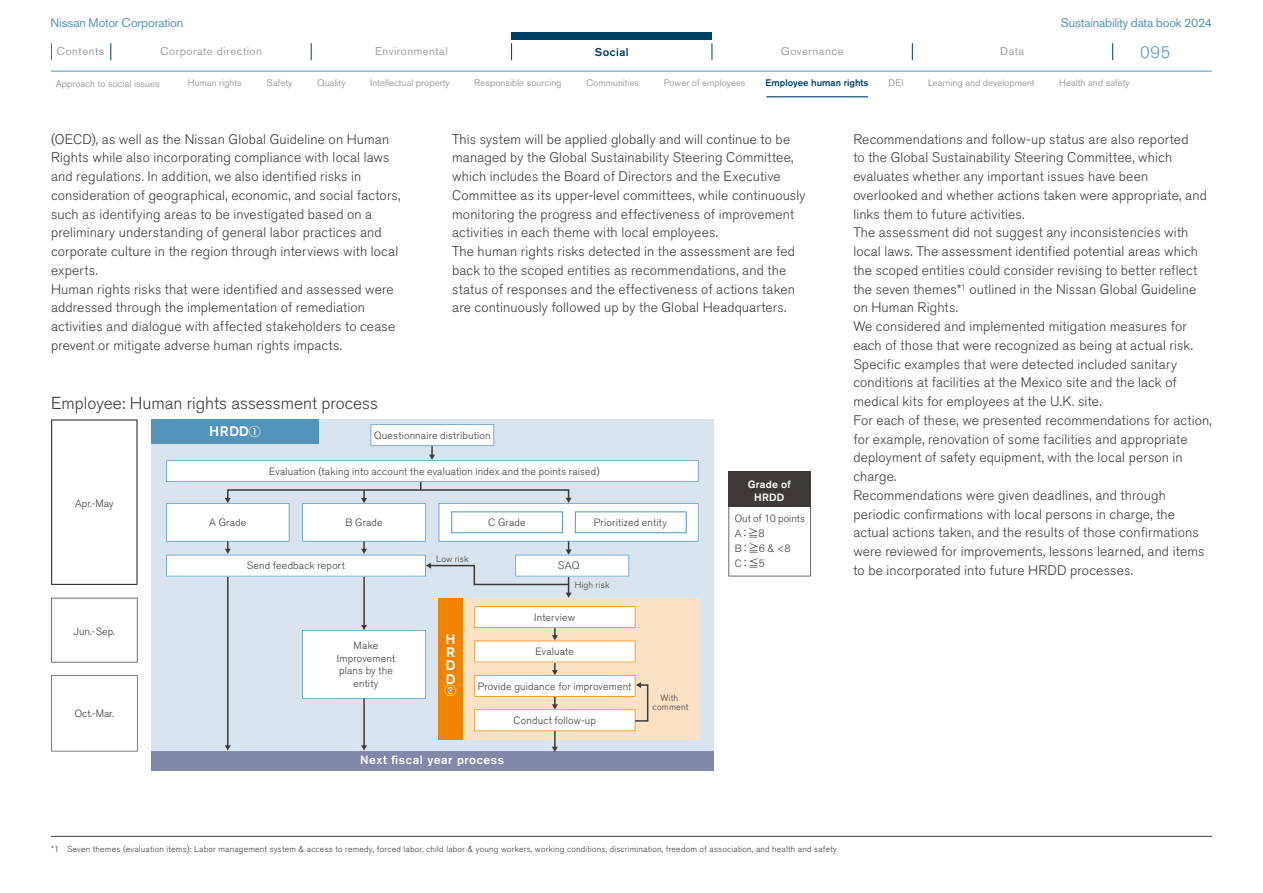
<style>
.page{position:relative;width:1263px;height:893px;background:#fff}
.page>*{position:absolute;margin:0;border:0;box-sizing:border-box;transform-origin:0 0}
.t1{font:300 17.25px "Nissan Pro";color:#3e3a39}
.t2{font:300 16.5px "Nissan Pro";color:#5394bd}
.t3{font:300 13.8px/18.8px "Nissan Pro";letter-spacing:.01em;color:#3e3a39}
.t4{font:500 13.8px/13.2px "Nissan Pro";color:#fff;text-align:justify}
.t5{font:12.45px "Nissan Pro";letter-spacing:-.015em;color:#5795bb}
.t6{font:500 12px "Nissan Pro";letter-spacing:.05em;color:#fff}
.t7{font:500 12px "Shin Go Pro";color:#fff}
.t8{font:11.25px "Nissan Pro";letter-spacing:.045em;color:#9fa0a0}
.t9{font:500 11.25px "Nissan Pro";letter-spacing:.045em;color:#003f66}
.t10{font:300 10.8px "Nissan Pro";color:#3e3a39}
.t11{font:300 10.5px/12.6px "Nissan Pro";letter-spacing:.015em;color:#3e3a39;text-align:center}
.t12{font:500 10.5px/13.5px "Nissan Pro";letter-spacing:.025em;color:#fff;text-align:center}
.t13{font:10.5px/15px "Koz Go Pr 6 N";color:#3e3a39}
.t14{font:9.45px "Nissan Pro";color:#9fa0a0}
.t15{font:500 9.45px "Nissan Pro";color:#003f66}
.t16{font:300 9px/9px "Nissan Pro";letter-spacing:.02em;color:#3e3a39;text-align:center}
.t17{font:300 8.7px "Nissan Pro";letter-spacing:.02em;color:#3c3c3c}
.t18{font:300 8.1px "Nissan Pro";color:#3e3a39}
.s1{font-size:13.8px}
.s2{font-family:"Nissan Pro";font-weight:300}
.s3{font-family:"Koz Go Pr 6 N";font-weight:400}
</style>
<div class="page">
<hr style="left:51px;top:836px;width:1161px;height:1px;background:#3e3a39">
<div style="left:512px;top:32px;width:200px;height:8px;background:#003f66"></div>
<svg style="left:111px;top:43px;width:1px;height:17px"></svg>
<svg style="left:51px;top:43px;width:1px;height:17px"></svg>
<svg style="left:311px;top:43px;width:1px;height:17px"></svg>
<svg style="left:511px;top:43px;width:1px;height:17px"></svg>
<svg style="left:712px;top:43px;width:1px;height:17px"></svg>
<svg style="left:912px;top:43px;width:1px;height:17px"></svg>
<svg style="left:1112px;top:43px;width:1px;height:17px"></svg>
<hr style="left:51px;top:71px;width:1161px;height:1px;background:#5795bb">
<hr style="left:766px;top:96px;width:102px;height:1px;background:#003f66">
<div style="left:151px;top:419px;width:562px;height:352px;background:#dae4ef"></div>
<div style="left:151px;top:751px;width:562px;height:20px;background:#8387aa"></div>
<div style="left:439px;top:598px;width:259px;height:142px;background:#fce2c4"></div>
<hr style="left:227px;top:568px;width:2px;height:178px;background:#3e3a39">
<svg style="left:225px;top:745px;width:6px;height:5px"></svg>
<hr style="left:554px;top:709px;width:2px;height:39px;background:#3e3a39">
<svg style="left:552px;top:747px;width:6px;height:5px"></svg>
<hr style="left:554px;top:641px;width:2px;height:30px;background:#3e3a39">
<hr style="left:554px;top:607px;width:2px;height:29px;background:#3e3a39">
<hr style="left:363px;top:690px;width:2px;height:56px;background:#3e3a39">
<svg style="left:361px;top:745px;width:6px;height:5px"></svg>
<hr style="left:363px;top:568px;width:2px;height:58px;background:#3e3a39">
<div style="left:439px;top:598px;width:24px;height:142px;background:#f08300"></div>
<svg style="left:302px;top:625px;width:124px;height:74px;background:#f6f9fb"></svg>
<div style="left:152px;top:419px;width:167px;height:25px;background:#5394bd"></div>
<svg style="left:51px;top:419px;width:87px;height:166px"></svg>
<svg style="left:51px;top:598px;width:87px;height:64px"></svg>
<svg style="left:51px;top:675px;width:87px;height:76px"></svg>
<svg style="left:728px;top:507px;width:83px;height:69px"></svg>
<div style="left:728px;top:472px;width:83px;height:35px;background:#3e3a39"></div>
<svg style="left:166px;top:424px;width:532px;height:174px"></svg>
<svg style="left:474px;top:606px;width:161px;height:22px;background:#fdf5ec"></svg>
<svg style="left:474px;top:635px;width:161px;height:27px"></svg>
<svg style="left:474px;top:670px;width:175px;height:61px"></svg>
<p class="t5" style="left:51px;top:14px;width:134px">Nissan Motor Corporation</p>
<p class="t5" style="left:1061px;top:14px;width:153px">Sustainability data book 2024</p>
<p class="t8" style="left:57px;top:44px;width:49px">Contents</p>
<p class="t8" style="left:160px;top:44px;width:103px">Corporate direction</p>
<p class="t8" style="left:375px;top:44px;width:74px">Environmental</p>
<p class="t9" style="left:595px;top:44px;width:35px">Social</p>
<p class="t8" style="left:781px;top:44px;width:64px">Governance</p>
<p class="t8" style="left:1000px;top:44px;width:25px">Data</p>
<p class="t2" style="left:1140px;top:41px;width:32px">095</p>
<p class="t14" style="left:56px;top:77px;width:105px">Approach to social issues</p>
<p class="t14" style="left:188px;top:77px;width:55px">Human rights</p>
<p class="t14" style="left:267px;top:77px;width:27px">Safety</p>
<p class="t14" style="left:317px;top:77px;width:30px">Quality</p>
<p class="t14" style="left:370px;top:77px;width:81px">Intellectual property</p>
<p class="t14" style="left:474px;top:77px;width:89px">Responsible sourcing</p>
<p class="t14" style="left:586px;top:77px;width:55px">Communities</p>
<p class="t14" style="left:664px;top:77px;width:83px">Power of employees</p>
<p class="t15" style="left:765px;top:77px;width:104px">Employee human rights</p>
<p class="t14" style="left:888px;top:77px;width:17px">DEI</p>
<p class="t14" style="left:928px;top:77px;width:108px">Learning and development</p>
<p class="t14" style="left:1059px;top:77px;width:72px">Health and safety</p>
<p class="t3" style="left:51px;top:129px;width:351px">(OECD ,) as well as the Nissan Global Guideline on Human Rights while also incorporating compliance with local laws and regulations In. addition, we also identified risks in consideration of geographical, economic, and social factors, such as identifying areas to be investigated based on a preliminary understanding of general labor practices and corporate culture in the region through interviews with local experts.<br>Human rights risks that were identified and assessed were addressed through the implementation of remediation activities and dialogue with affected stakeholders to cease prevent or mitigate adverse human rights impacts.</p>
<p class="t3" style="left:452px;top:129px;width:355px">This system will be applied globally and will continue to be managed by the Global Sustainability Steering Committee, which includes the Board of Directors and the Executive Committee as its upper-level committees, while continuously monitoring the progress and effectiveness of improvement activities in each theme with local employees.<br>The human rights risks detected in the assessment are fed back to the scoped entities as recommendations, and the status of responses and the effectiveness of actions taken are continuously followed up by the Global Headquarters.</p>
<p class="t3" style="left:853px;top:129px;width:337px">Recommendations and follow-up status are also reported</p>
<p class="t3" style="left:853px;top:148px;width:320px">to the Global Sustainability Steering Committee, which</p>
<p class="t3" style="left:853px;top:167px;width:296px">evaluates whether any important issues have been</p>
<p class="t3" style="left:853px;top:186px;width:355px">overlooked and whether actions taken were appropriate, and</p>
<p class="t3" style="left:853px;top:205px;width:173px">links them to future activities.</p>
<p class="t3" style="left:853px;top:223px;width:337px">The assessment did not suggest any inconsistencies with</p>
<p class="t3" style="left:853px;top:242px;width:346px">local laws. The assessment identified potential areas which</p>
<p class="t3" style="left:853px;top:261px;width:345px">the scoped entities could consider revising to better reflect</p>
<p class="t3" style="left:969px;top:279px;width:228px">outlined in the Nissan Global Guideline</p>
<p class="t18" style="left:957px;top:282px;width:11px">1<span class="s1">*</span></p>
<p class="t3" style="left:853px;top:280px;width:360px">the seven themes<br>on Human Rights.<br>We considered and implemented mitigation measures for each of those that were recognized as being at actual risk.<br>Specific examples that were detected included sanitary conditions at facilities at the Mexico site and the lack of medical kits for employees at the U K. . site.<br>For each of these, we presented recommendations for action, for example, renovation of some facilities and appropriate deployment of safety equipment, with the local person in charge.<br>Recommendations were given deadlines, and through periodic confirmations with local persons in charge, the actual actions taken, and the results of those confirmations were reviewed for improvements, lessons learned, and items to be incorporated into future HRDD processes.</p>
<p class="t1" style="left:51px;top:392px;width:328px">Employee: Human rights assessment process</p>
<p class="t7" style="left:249px;top:422px;width:13px">1</p>
<p class="t4" style="left:209px;top:424px;width:41px">HRDD</p>
<p class="t11" style="left:374px;top:429px;width:118px">Questionnaire distribution</p>
<p class="t11" style="left:269px;top:465px;width:332px">Evaluation (taking into account the evaluation index and the points raised(</p>
<p class="t12" style="left:748px;top:477px;width:44px">Grade of<br>HRDD</p>
<p class="t11" style="left:75px;top:497px;width:40px">Apr.-May</p>
<p class="t11" style="left:735px;top:512px;width:72px">Out of 10 points</p>
<p class="t13" style="left:748px;top:526px;width:18px">≦<span class="s2">8</span></p>
<p class="t11" style="left:209px;top:516px;width:39px">A Grade</p>
<p class="t11" style="left:345px;top:516px;width:39px">B Grade</p>
<p class="t11" style="left:488px;top:516px;width:39px">C Grade</p>
<p class="t11" style="left:594px;top:516px;width:75px">Prioritized entity</p>
<p class="t13" style="left:735px;top:526px;width:17px">：<span class="s2">A</span></p>
<p class="t11" style="left:748px;top:542px;width:43px"><span class="s3">≦</span> &amp;6 &gt;8</p>
<p class="t13" style="left:748px;top:541px;width:18px;text-indent:-14px">：<span class="s2">B </span>≧<span class="s2">5</span></p>
<p class="t16" style="left:436px;top:554px;width:34px">Low risk</p>
<p class="t13" style="left:735px;top:556px;width:17px">：<span class="s2">C</span></p>
<p class="t10" style="left:558px;top:559px;width:23px">SAQ</p>
<p class="t11" style="left:247px;top:559px;width:100px">Send feedback report</p>
<p class="t11" style="left:74px;top:625px;width:43px">Jun.-Sep.</p>
<p class="t11" style="left:75px;top:707px;width:41px">Oct.-Mar.</p>
<p class="t11" style="left:337px;top:639px;width:60px">Make<br>Improvement plans by the entity</p>
<p class="t4" style="left:446px;top:632px;width:11px">H R D D</p>
<p class="t7" style="left:445px;top:681px;width:13px">2</p>
<p class="t16" style="left:575px;top:580px;width:36px">High risk</p>
<p class="t11" style="left:534px;top:611px;width:42px">Interview</p>
<p class="t11" style="left:535px;top:645px;width:40px">Evaluate</p>
<p class="t11" style="left:478px;top:680px;width:155px">Provide guidance for improvement</p>
<p class="t11" style="left:514px;top:714px;width:84px">Conduct follow-up</p>
<p class="t6" style="left:360px;top:752px;width:145px">Next fiscal year process</p>
<p class="t16" style="left:652px;top:694px;width:38px">With comment</p>
<p class="t17" style="left:51px;top:843px;width:10px">1*</p>
<p class="t17" style="left:67px;top:843px;width:771px">Seven themes (evaluation items :) Labor management system &amp; access to remedy, forced labor, child labor &amp; young workers, working conditions, discrimination, freedom of association, and health and safety</p>
</div>
